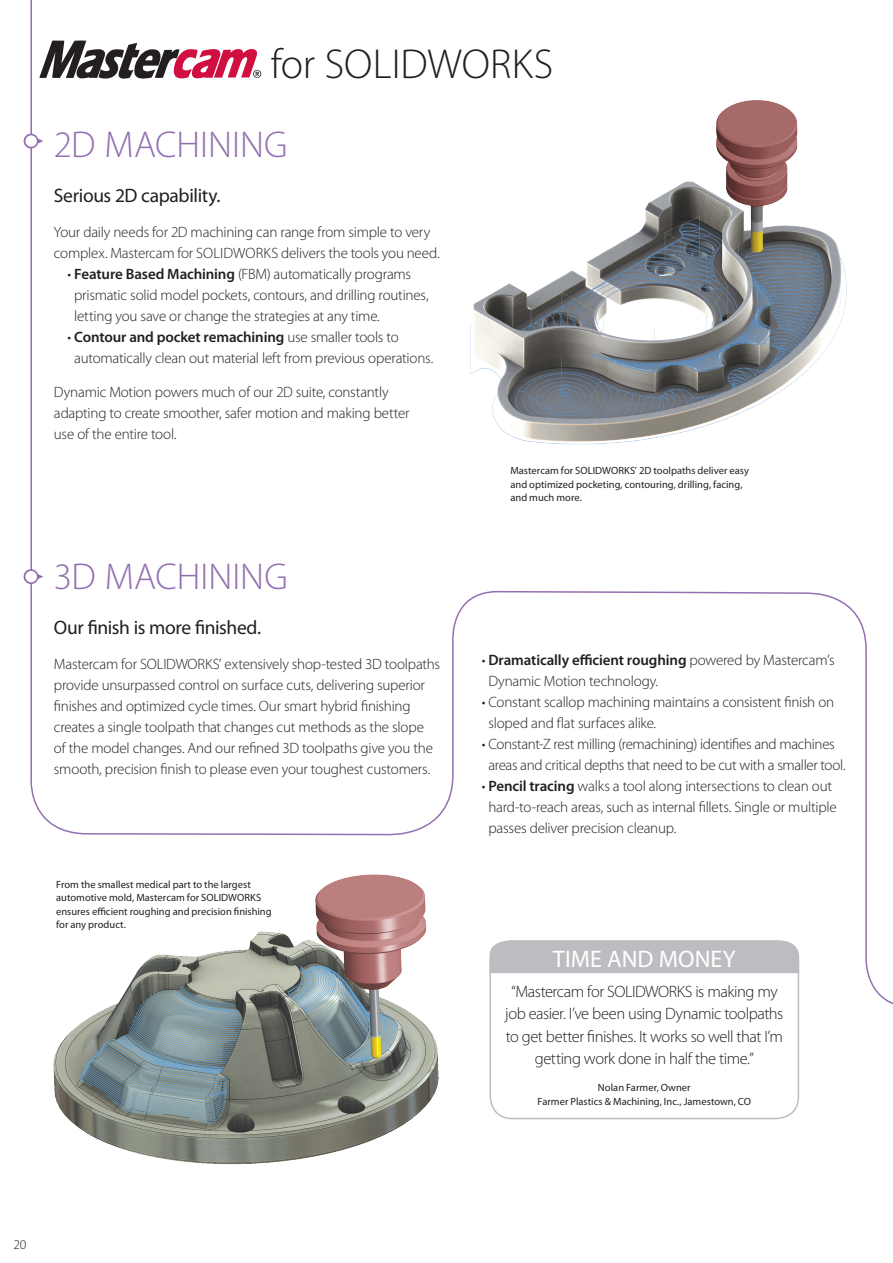
<style>
.page{position:relative;width:893px;height:1263px;background:#fff}
.page>*{position:absolute;margin:0;border:0;box-sizing:border-box;transform-origin:0 0}
.t1{font:300 42px "Myriad Pro";color:#231f20}
.t2{font:300 37.5px "Myriad Pro";color:#936fb0}
.t3{font:24px "Myriad Pro";letter-spacing:.005em;color:#fff}
.t4{font:19.5px "Myriad Pro";letter-spacing:-.02em;color:#231f20}
.t5{font:300 16.5px/22.5px "Myriad Pro";letter-spacing:-.03em;color:#231f20;text-align:center}
.t6{font:300 15px/21px "Myriad Pro";letter-spacing:-.015em;color:#231f20}
.t7{font:300 13.5px "Myriad Pro";color:#231f20}
.t8{font:10.5px/13.5px "Myriad Pro";color:#231f20}
.s1{font-weight:600}
</style>
<div class="page">
<svg style="left:24px;top:134px;width:19px;height:14px"></svg>
<svg style="left:24px;top:569px;width:19px;height:15px"></svg>
<div style="left:25px;top:135px;width:12px;height:12px;background:#fff;border-radius:50%"></div>
<div style="left:25px;top:571px;width:12px;height:11px;background:#fff;border-radius:50%"></div>
<hr style="left:30px;top:0;width:2px;height:134px;background:#936fb0">
<img style="left:470px;top:100px;width:377px;height:345px">
<svg style="left:29px;top:582px;width:864px;height:426px"></svg>
<hr style="left:30px;top:148px;width:2px;height:423px;background:#936fb0">
<img style="left:36px;top:869px;width:410px;height:296px">
<div style="left:489px;top:940px;width:310px;height:179px;border:2px solid #bcbdc0;border-radius:22px"></div>
<div style="left:489px;top:940px;width:310px;height:33px;background:#bcbdc0"></div>
<svg style="left:40px;top:41px;width:221px;height:38px"></svg>
<h1 class="t1" style="left:271px;top:41px;width:284px">for SOLIDWORKS</h1>
<h2 class="t2" style="left:54px;top:124px;width:235px">2D MACHINING</h2>
<h3 class="t4" style="left:54px;top:184px;width:168px">Serious 2D capability.</h3>
<p class="t6" style="left:54px;top:221px;width:387px">Your daily needs for 2D machining can range from simple to very complex. Mastercam for SOLIDWORKS delivers the tools you need.</p>
<p class="t6" style="left:74px;top:263px;width:356px;text-indent:-7px">• <span class="s1">Feature Based Machining</span> (FBM) automatically programs prismatic solid model pockets, contours, and drilling routines, letting you save or change the strategies at any time.</p>
<p class="t6" style="left:74px;top:326px;width:361px;text-indent:-7px">• <span class="s1">Contour and pocket remachining</span> use smaller tools to automatically clean out material left from previous operations.</p>
<p class="t6" style="left:54px;top:382px;width:357px">Dynamic Motion powers much of our 2D suite, constantly adapting to create smoother, safer motion and making better use of the entire tool.</p>
<h2 class="t2" style="left:54px;top:556px;width:235px">3D MACHINING</h2>
<p class="t8" style="left:510px;top:464px;width:240px">Mastercam for SOLIDWORKS’ 2D toolpaths deliver easy and optimized pocketing, contouring, drilling, facing, and much more.</p>
<h3 class="t4" style="left:54px;top:615px;width:209px">Our finish is more finished.</h3>
<p class="t6" style="left:54px;top:653px;width:388px">Mastercam for SOLIDWORKS’ extensively shop-tested 3D toolpaths provide unsurpassed control on surface cuts, delivering superior finishes and optimized cycle times. Our smart hybrid finishing creates a single toolpath that changes cut methods as the slope<br>of the model changes. And our refined 3D toolpaths give you the smooth, precision finish to please even your toughest customers.</p>
<p class="t6" style="left:488px;top:650px;width:348px;text-indent:-7px">• <span class="s1">Dramatically efficient roughing</span> powered by Mastercam’s<br>Dynamic Motion technology.</p>
<p class="t6" style="left:488px;top:692px;width:347px;text-indent:-7px">• Constant scallop machining maintains a consistent finish on sloped and flat surfaces alike.</p>
<p class="t6" style="left:488px;top:734px;width:359px;text-indent:-7px">• Constant-Z rest milling (remachining) identifies and machines areas and critical depths that need to be cut with a smaller tool.</p>
<p class="t6" style="left:488px;top:776px;width:350px;text-indent:-7px">• <span class="s1">Pencil tracing</span> walks a tool along intersections to clean out hard-to-reach areas, such as internal fillets. Single or multiple passes deliver precision cleanup.</p>
<p class="t8" style="left:56px;top:877px;width:217px">From the smallest medical part to the largest automotive mold, Mastercam for SOLIDWORKS ensures efficient roughing and precision finishing for any product.</p>
<h3 class="t3" style="left:553px;top:944px;width:184px">TIME AND MONEY</h3>
<p class="t5" style="left:505px;top:980px;width:280px">“Mastercam for SOLIDWORKS is making my job easier. I’ve been using Dynamic toolpaths to get better finishes. It works so well that I’m getting work done in half the time.”</p>
<p class="t8" style="left:538px;top:1081px;width:215px;text-align:center">Nolan Farmer, Owner<br>Farmer Plastics &amp; Machining, Inc., Jamestown, CO</p>
<p class="t7" style="left:14px;top:1237px;width:14px">20</p>
</div>
